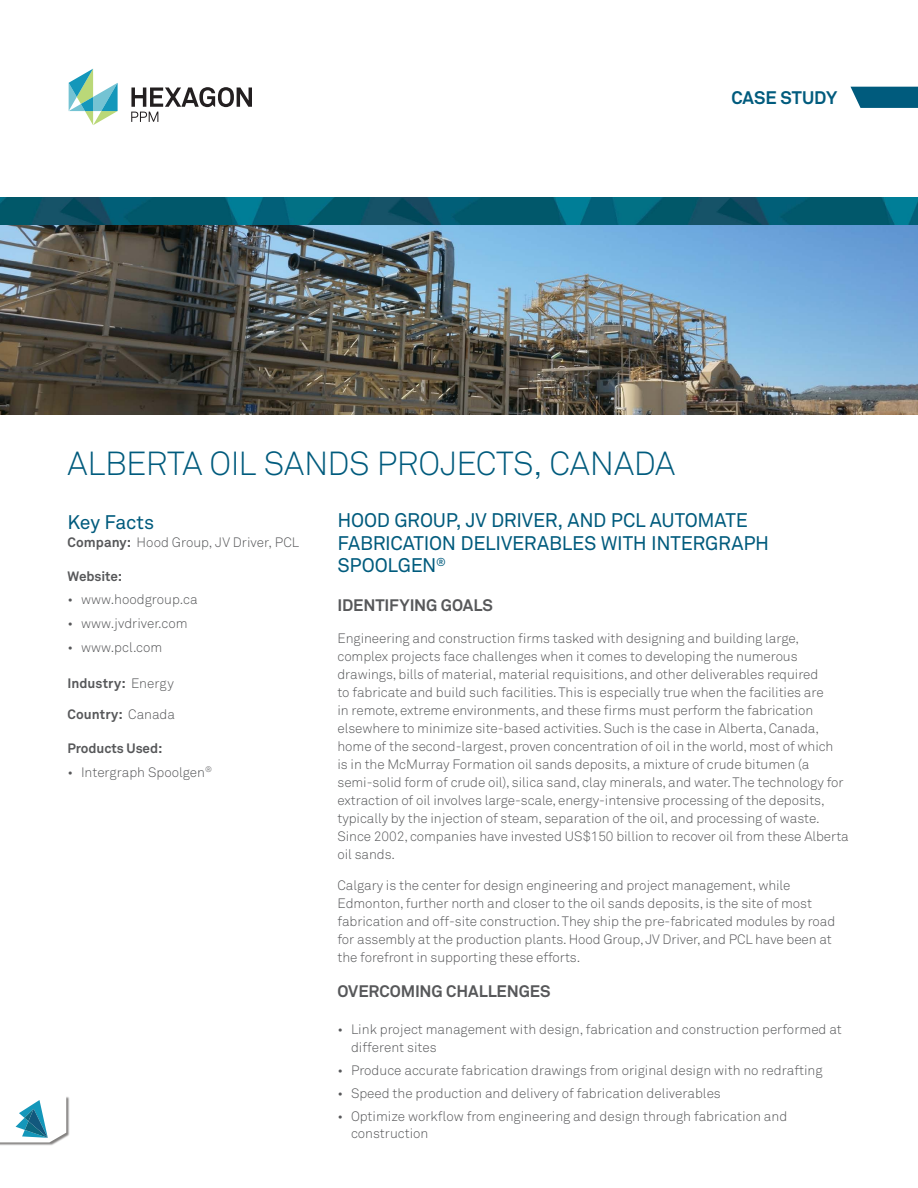
<style>
.page{position:relative;width:918px;height:1188px;background:#fff}
.page>*{position:absolute;margin:0;border:0;box-sizing:border-box;transform-origin:0 0}
.t1{font:33px "Akkurat Light Pro";letter-spacing:-.01em;color:#005b7d}
.Subtitle{font:19.5px/22.5px "Akkurat Pro";letter-spacing:-.015em;color:#005b7d}
.t2{font:700 18px "Akkurat Pro";letter-spacing:-.005em;color:#005b7d}
.Heading_2{font:700 16.5px "Akkurat Pro";letter-spacing:-.01em;color:#57585a}
.Heading_2-2{font:13.5px/18px "Akkurat Light Pro";letter-spacing:-.005em;color:#57585a}
.t3{font:700 13.5px "Akkurat Pro";letter-spacing:-.005em;color:#57585a}
.s1{font-family:"Akkurat Pro";font-weight:700}
.s2{font-family:"Akkurat Light Pro";font-weight:400}
</style>
<div class="page">
<svg style="left:850px;top:87px;width:68px;height:21px"></svg>
<img style="left:0;top:224px;width:918px;height:191px">
<img style="left:0;top:197px;width:918px;height:27px">
<img style="left:0;top:1097px;width:70px;height:49px">
<svg style="left:0;top:1097px;width:66px;height:45px"></svg>
<svg style="left:69px;top:69px;width:49px;height:56px"></svg>
<svg style="left:131px;top:87px;width:121px;height:35px"></svg>
<p class="t2" style="left:731px;top:87px;width:107px">CASE STUDY</p>
<p class="t1" style="left:68px;top:444px;width:609px">ALBERTA OIL SANDS PROJECTS, CANADA</p>
<p class="Subtitle" style="left:68px;top:511px;width:88px">Key Facts</p>
<p class="Heading_2-2" style="left:68px;top:533px;width:233px"><span class="s1">Company:</span> Hood Group, JV Driver, PCL</p>
<p class="t3" style="left:68px;top:568px;width:56px">Website:</p>
<p class="Heading_2-2" style="left:68px;top:591px;width:132px">• www.hoodgroup.ca</p>
<p class="Heading_2-2" style="left:68px;top:614px;width:122px">• www.jvdriver.com</p>
<p class="Heading_2-2" style="left:68px;top:639px;width:96px">• www.pcl.com</p>
<p class="t3" style="left:68px;top:675px;width:108px">Industry: <span class="s2">Energy</span></p>
<p class="t3" style="left:68px;top:706px;width:109px">Country: <span class="s2">Canada</span></p>
<p class="t3" style="left:68px;top:740px;width:96px">Products Used:</p>
<p class="Heading_2-2" style="left:68px;top:763px;width:146px">• Intergraph Spoolgen<sup>®</sup></p>
<p class="Subtitle" style="left:338px;top:510px;width:433px">HOOD GROUP, JV DRIVER, AND PCL AUTOMATE<br>FABRICATION DELIVERABLES WITH INTERGRAPH<br>SPOOLGEN<sup>®</sup></p>
<p class="Heading_2" style="left:338px;top:595px;width:157px">IDENTIFYING GOALS</p>
<p class="Heading_2-2" style="left:338px;top:630px;width:513px">Engineering and construction firms tasked with designing and building large, complex projects face challenges when it comes to developing the numerous drawings, bills of material, material requisitions, and other deliverables required<br>to fabricate and build such facilities. This is especially true when the facilities are<br>in remote, extreme environments, and these firms must perform the fabrication elsewhere to minimize site-based activities. Such is the case in Alberta, Canada, home of the second-largest, proven concentration of oil in the world, most of which<br>is in the McMurray Formation oil sands deposits, a mixture of crude bitumen (a semi-solid form of crude oil), silica sand, clay minerals, and water. The technology for extraction of oil involves large-scale, energy-intensive processing of the deposits, typically by the injection of steam, separation of the oil, and processing of waste.<br>Since 2002, companies have invested US$150 billion to recover oil from these Alberta oil sands.</p>
<p class="Heading_2-2" style="left:338px;top:877px;width:499px">Calgary is the center for design engineering and project management, while Edmonton, further north and closer to the oil sands deposits, is the site of most fabrication and off-site construction. They ship the pre-fabricated modules by road for assembly at the production plants. Hood Group, JV Driver, and PCL have been at the forefront in supporting these efforts.</p>
<p class="Heading_2" style="left:338px;top:981px;width:215px">OVERCOMING CHALLENGES</p>
<p class="Heading_2-2" style="left:351px;top:1020px;width:492px;text-indent:-14px">• Link project management with design, fabrication and construction performed at different sites</p>
<p class="Heading_2-2" style="left:338px;top:1062px;width:487px">• Produce accurate fabrication drawings from original design with no redrafting</p>
<p class="Heading_2-2" style="left:338px;top:1085px;width:385px">• Speed the production and delivery of fabrication deliverables</p>
<p class="Heading_2-2" style="left:351px;top:1109px;width:438px;line-height:16.5px;text-indent:-14px">• Optimize workflow from engineering and design through fabrication and construction</p>
</div>
